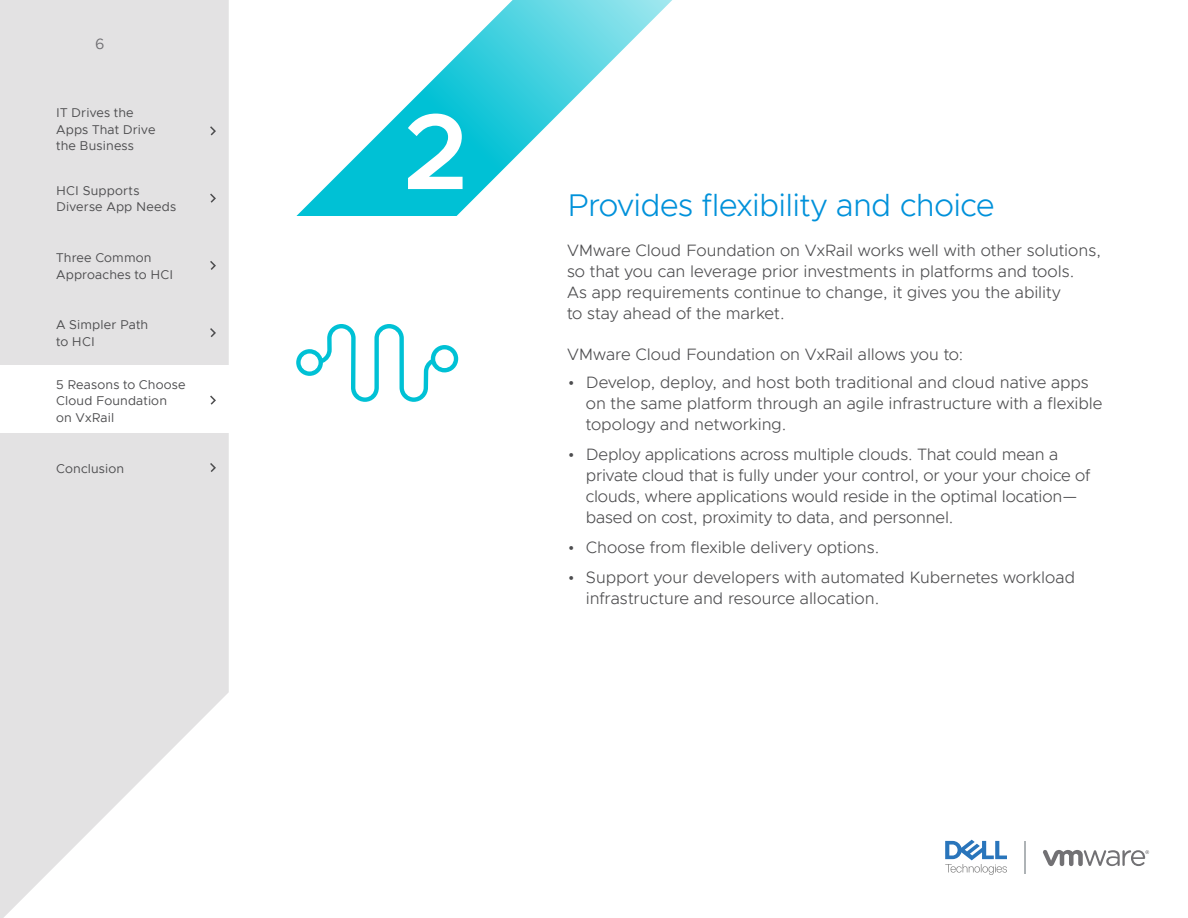
<style>
.page{position:relative;width:1188px;height:918px;background:#fff}
.page>*{position:absolute;margin:0;border:0;box-sizing:border-box;transform-origin:0 0}
.eBook_MAIN_HEADLINE{font:600 108px "Metropolis";color:#fff}
.eBook_MAIN_HEADLINE-2{font:300 31.5px "Metropolis";letter-spacing:-.015em;color:#0091da}
.eBook_BODY_TEXT{font:300 16.5px/21px "Metropolis";letter-spacing:-.005em;color:#4d4d4f}
.t1{font:15px "Metropolis";color:#717074}
.eBOOK_MENU_STYLE{font:12.75px/16.5px "Metropolis";letter-spacing:.015em;color:#4d4d4f}
.eBOOK_MENU_STYLE-2{font:12.75px/16.5px "Metropolis";letter-spacing:-.005em;color:#4d4d4f}
</style>
<div class="page">
<svg style="left:0;top:0;width:229px;height:918px;background:#e6e6e6"></svg>
<svg style="left:296px;top:0;width:376px;height:216px"></svg>
<svg style="left:296px;top:324px;width:162px;height:78px"></svg>
<hr style="left:1024px;top:841px;width:2px;height:33px;background:#aeb3b6">
<svg style="left:1043px;top:850px;width:106px;height:16px"></svg>
<svg style="left:945px;top:840px;width:62px;height:35px"></svg>
<svg style="left:208px;top:259px;width:9px;height:13px"></svg>
<svg style="left:208px;top:461px;width:9px;height:13px"></svg>
<svg style="left:208px;top:192px;width:9px;height:12px"></svg>
<svg style="left:208px;top:125px;width:9px;height:12px"></svg>
<div style="left:0;top:366px;width:229px;height:67px;background:#fff"></div>
<svg style="left:208px;top:326px;width:9px;height:13px"></svg>
<svg style="left:210px;top:395px;width:6px;height:10px"></svg>
<p class="t1" style="left:95px;top:35px;width:11px">6</p>
<p class="eBOOK_MENU_STYLE" style="left:56px;top:105px;width:101px">IT Drives the<br>Apps That Drive the Business</p>
<p class="eBOOK_MENU_STYLE" style="left:56px;top:182px;width:122px">HCI Supports<br>Diverse App Needs</p>
<p class="eBOOK_MENU_STYLE" style="left:56px;top:250px;width:119px">Three Common<br>Approaches to HCI</p>
<p class="eBOOK_MENU_STYLE" style="left:56px;top:317px;width:94px">A Simpler Path to HCI</p>
<p class="eBOOK_MENU_STYLE" style="left:56px;top:376px;width:131px">5 Reasons to Choose<br>Cloud Foundation on VxRail</p>
<p class="eBOOK_MENU_STYLE-2" style="left:56px;top:376px;width:127px;text-indent:56px">s to Choose<br>VMware Cloud</p>
<p class="eBOOK_MENU_STYLE" style="left:56px;top:460px;width:69px">Conclusion</p>
<p class="eBook_MAIN_HEADLINE" style="left:404px;top:84px;width:66px">2</p>
<p class="eBook_MAIN_HEADLINE-2" style="left:567px;top:186px;width:429px">Provides flexibility and choice</p>
<p class="eBook_BODY_TEXT" style="left:567px;top:240px;width:536px">VMware Cloud Foundation on VxRail works well with other solutions, so that you can leverage prior investments in platforms and tools.<br>As app requirements continue to change, it gives you the ability<br>to stay ahead of the market.</p>
<p class="eBook_BODY_TEXT" style="left:567px;top:344px;width:398px">VMware Cloud Foundation on VxRail allows you to:</p>
<p class="eBook_BODY_TEXT" style="left:586px;top:372px;width:518px;text-indent:-18px">• Develop, deploy, and host both traditional and cloud native apps on the same platform through an agile infrastructure with a flexible topology and networking.</p>
<p class="eBook_BODY_TEXT" style="left:586px;top:444px;width:506px;text-indent:-18px">• Deploy applications across multiple clouds. That could mean a private cloud that is fully under your control, or your your choice of clouds, where applications would reside in the optimal location— based on cost, proximity to data, and personnel.</p>
<p class="eBook_BODY_TEXT" style="left:568px;top:537px;width:313px">• Choose from flexible delivery options.</p>
<p class="eBook_BODY_TEXT" style="left:586px;top:567px;width:491px;text-indent:-18px">• Support your developers with automated Kubernetes workload infrastructure and resource allocation.</p>
</div>
